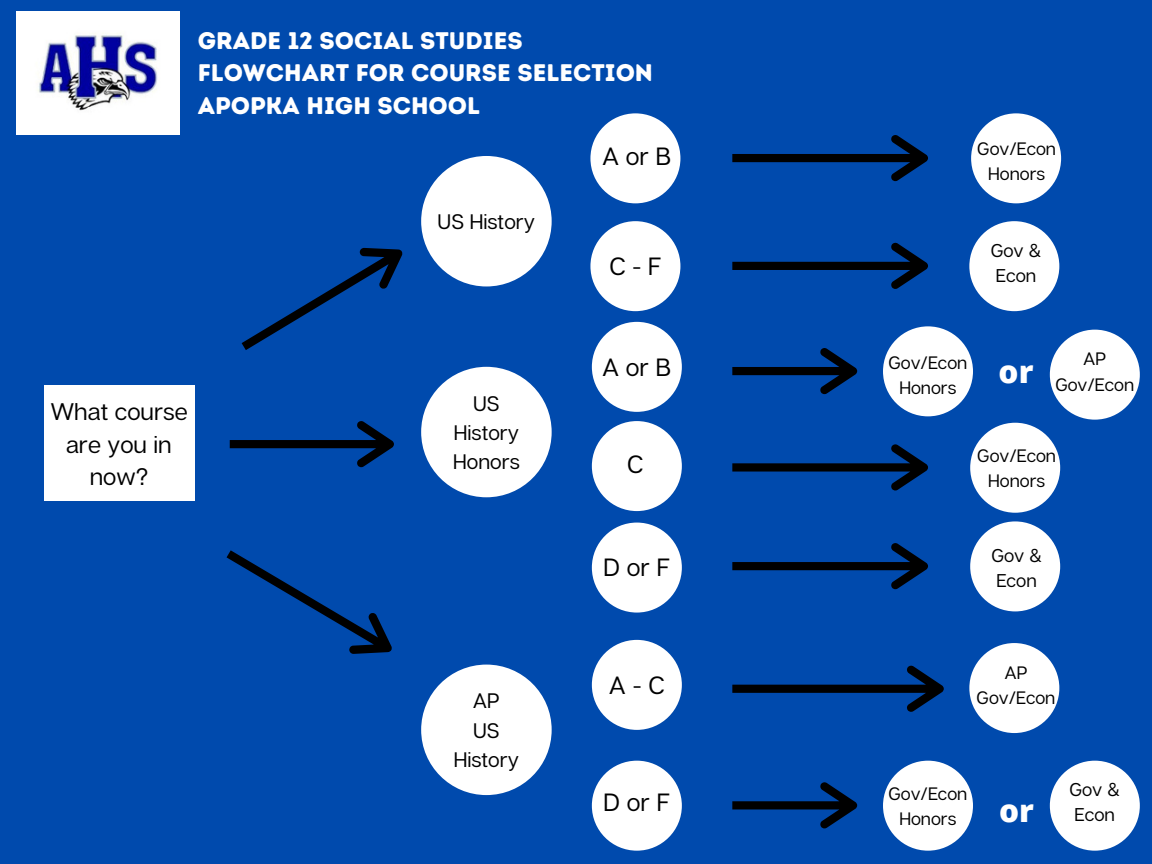
<style>
.page{position:relative;width:1152px;height:864px;background:#004aad}
.page>*{position:absolute;margin:0;border:0;box-sizing:border-box;transform-origin:0 0}
.t1{font:800 31.5px "Open Sans";color:#fff}
.t2{font:24.9px "Articulat CF";letter-spacing:.275em;color:#000}
.t3{font:24px "Intro Rust Base";color:#fff}
.t4{font:24px/32.7px "Articulat CF";color:#000;text-align:center}
.t5{font:21px "Articulat CF";color:#000}
.t6{font:18.45px "Articulat CF";color:#000}
.t7{font:18px "Articulat CF";color:#000}
</style>
<div class="page">
<img style="left:16px;top:12px;width:164px;height:122px">
<div style="left:44px;top:385px;width:151px;height:115px;background:#fff"></div>
<svg style="left:241px;top:247px;width:162px;height:103px"></svg>
<svg style="left:230px;top:421px;width:164px;height:46px"></svg>
<div style="left:421px;top:665px;width:131px;height:130px;background:#fff;border-radius:50%"></div>
<div style="left:421px;top:156px;width:131px;height:130px;background:#fff;border-radius:50%"></div>
<div style="left:421px;top:367px;width:131px;height:130px;background:#fff;border-radius:50%"></div>
<svg style="left:226px;top:550px;width:166px;height:104px"></svg>
<svg style="left:732px;top:348px;width:125px;height:46px"></svg>
<div style="left:592px;top:322px;width:90px;height:90px;background:#fff;border-radius:50%"></div>
<svg style="left:732px;top:444px;width:196px;height:46px"></svg>
<svg style="left:732px;top:665px;width:212px;height:47px"></svg>
<svg style="left:732px;top:782px;width:125px;height:46px"></svg>
<div style="left:592px;top:421px;width:90px;height:90px;background:#fff;border-radius:50%"></div>
<div style="left:592px;top:523px;width:90px;height:90px;background:#fff;border-radius:50%"></div>
<svg style="left:732px;top:543px;width:196px;height:46px"></svg>
<div style="left:970px;top:423px;width:90px;height:90px;background:#fff;border-radius:50%"></div>
<div style="left:970px;top:521px;width:90px;height:90px;background:#fff;border-radius:50%"></div>
<div style="left:592px;top:640px;width:90px;height:90px;background:#fff;border-radius:50%"></div>
<div style="left:592px;top:761px;width:90px;height:90px;background:#fff;border-radius:50%"></div>
<div style="left:590px;top:113px;width:90px;height:90px;background:#fff;border-radius:50%"></div>
<div style="left:590px;top:221px;width:90px;height:90px;background:#fff;border-radius:50%"></div>
<div style="left:971px;top:113px;width:90px;height:90px;background:#fff;border-radius:50%"></div>
<div style="left:969px;top:221px;width:90px;height:90px;background:#fff;border-radius:50%"></div>
<svg style="left:732px;top:135px;width:196px;height:46px"></svg>
<svg style="left:732px;top:242px;width:196px;height:47px"></svg>
<div style="left:883px;top:326px;width:90px;height:90px;background:#fff;border-radius:50%"></div>
<div style="left:1050px;top:330px;width:90px;height:90px;background:#fff;border-radius:50%"></div>
<div style="left:969px;top:643px;width:90px;height:90px;background:#fff;border-radius:50%"></div>
<div style="left:883px;top:761px;width:90px;height:90px;background:#fff;border-radius:50%"></div>
<div style="left:1050px;top:761px;width:90px;height:90px;background:#fff;border-radius:50%"></div>
<p class="t3" style="left:198px;top:26px;width:327px">GRADE 12 SOCIAL STUDIES</p>
<p class="t3" style="left:198px;top:58px;width:457px">FLOWCHART FOR COURSE SELECTION</p>
<p class="t3" style="left:198px;top:91px;width:284px">APOPKA HIGH SCHOOL</p>
<p class="t5" style="left:438px;top:208px;width:99px">US History</p>
<p class="t2" style="left:602px;top:141px;width:71px">AorB</p>
<p class="t2" style="left:609px;top:251px;width:53px">C-F</p>
<p class="t7" style="left:977px;top:137px;width:80px">Gov/Econ</p>
<p class="t7" style="left:988px;top:162px;width:58px">Honors</p>
<p class="t6" style="left:991px;top:238px;width:52px">Gov &amp;</p>
<p class="t6" style="left:996px;top:264px;width:42px">Econ</p>
<p class="t4" style="left:50px;top:395px;width:139px">What course are you in now?</p>
<p class="t5" style="left:473px;top:390px;width:28px">US</p>
<p class="t5" style="left:454px;top:419px;width:67px">History</p>
<p class="t5" style="left:453px;top:448px;width:68px">Honors</p>
<p class="t7" style="left:889px;top:352px;width:80px">Gov/Econ</p>
<p class="t7" style="left:899px;top:377px;width:58px">Honors</p>
<p class="t2" style="left:602px;top:352px;width:71px">AorB</p>
<p class="t1" style="left:999px;top:349px;width:36px">or</p>
<p class="t7" style="left:1083px;top:348px;width:24px">AP</p>
<p class="t7" style="left:1055px;top:373px;width:80px">Gov/Econ</p>
<p class="t2" style="left:627px;top:449px;width:18px">C</p>
<p class="t2" style="left:604px;top:551px;width:68px">DorF</p>
<p class="t7" style="left:977px;top:444px;width:80px">Gov/Econ</p>
<p class="t7" style="left:988px;top:469px;width:58px">Honors</p>
<p class="t6" style="left:991px;top:543px;width:52px">Gov &amp;</p>
<p class="t6" style="left:996px;top:569px;width:42px">Econ</p>
<p class="t5" style="left:473px;top:688px;width:28px">AP</p>
<p class="t5" style="left:473px;top:717px;width:28px">US</p>
<p class="t5" style="left:454px;top:746px;width:67px">History</p>
<p class="t2" style="left:609px;top:670px;width:57px">A-C</p>
<p class="t2" style="left:604px;top:786px;width:68px">DorF</p>
<p class="t7" style="left:1005px;top:661px;width:24px">AP</p>
<p class="t7" style="left:977px;top:686px;width:80px">Gov/Econ</p>
<p class="t7" style="left:889px;top:782px;width:80px">Gov/Econ</p>
<p class="t7" style="left:899px;top:807px;width:58px">Honors</p>
<p class="t1" style="left:999px;top:788px;width:36px">or</p>
<p class="t6" style="left:1069px;top:777px;width:52px">Gov &amp;</p>
<p class="t6" style="left:1075px;top:803px;width:42px">Econ</p>
</div>
